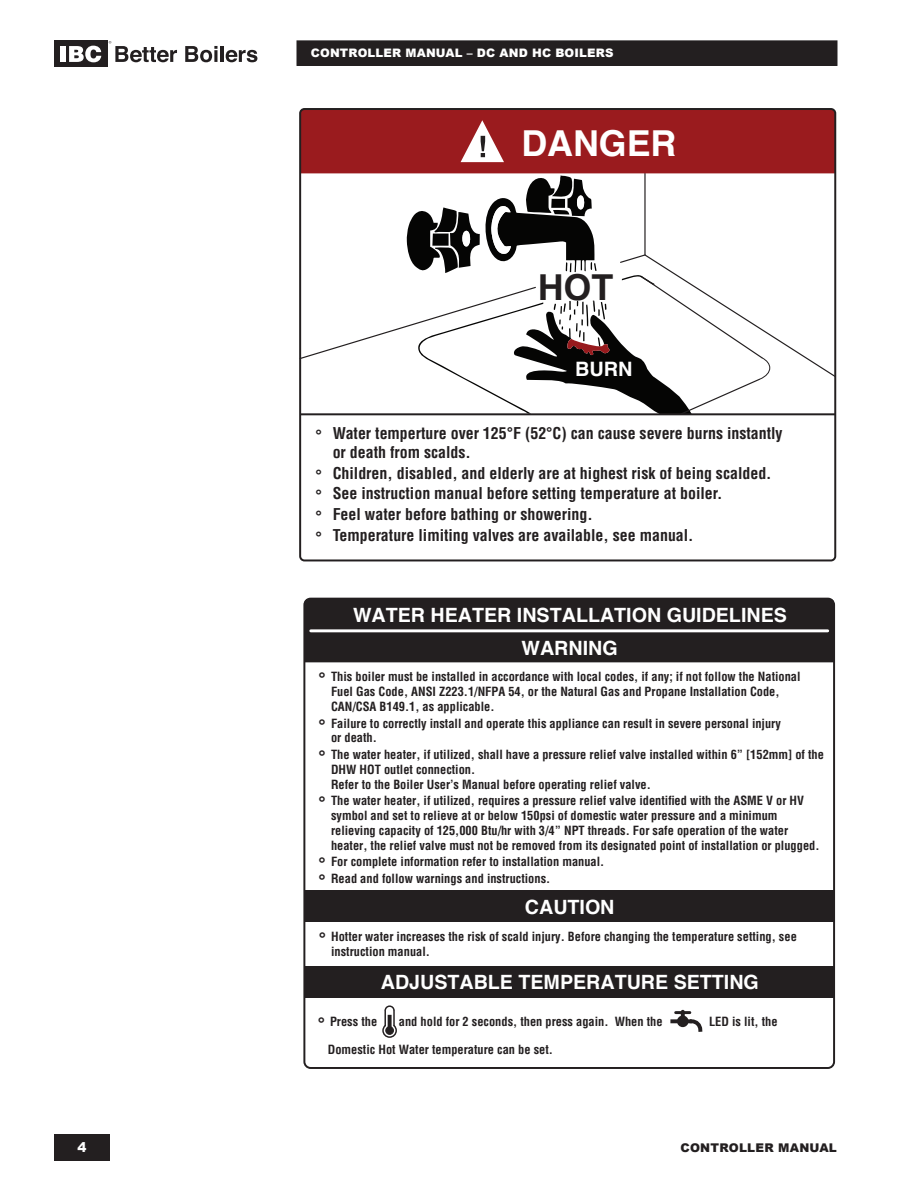
<style>
.page{position:relative;width:918px;height:1188px;background:#fff}
.page>*{position:absolute;margin:0;border:0;box-sizing:border-box;transform-origin:0 0}
.t1{font:700 35.7px "Helvetica";color:#fff}
.t2{font:700 35.7px "Helvetica";color:#231f20}
.t3{font:700 19.8px "Helvetica";color:#fff}
.t4{font:700 19.65px "Helvetica";color:#fff}
.t5{font:700 condensed 15.9px/20.9px "Helvetica";color:#231f20}
.t6{font:900 13.5px "Arial";color:#fff}
.t7{font:700 condensed 12.45px/14.7px "Helvetica";color:#231f20}
.t8{font:900 12px "Arial";letter-spacing:.02em;color:#231f20}
.t9{font:900 11.7px "Arial";letter-spacing:.015em;color:#fff}
.s1{font-stretch:normal}
.s2{font-stretch:normal;font-size:17.7px}
</style>
<div class="page">
<div style="left:54px;top:1134px;width:56px;height:27px;background:#231f20"></div>
<div style="left:297px;top:41px;width:540px;height:24px;background:#231f20"></div>
<div style="left:297px;top:40px;width:540px;height:26px;border:1px solid #231f20"></div>
<div style="left:54px;top:40px;width:54px;height:28px;background:#231f20"></div>
<div style="left:61px;top:46px;width:5px;height:16px;background:#fff"></div>
<svg style="left:69px;top:46px;width:32px;height:16px"></svg>
<svg style="left:185px;top:46px;width:32px;height:16px"></svg>
<hr style="left:221px;top:46px;width:3px;height:16px;background:#231f20">
<svg style="left:226px;top:50px;width:31px;height:12px"></svg>
<svg style="left:109px;top:41px;width:68px;height:21px"></svg>
<svg style="left:299px;top:109px;width:538px;height:307px"></svg>
<div style="left:304px;top:599px;width:530px;height:63px;background:#231f20"></div>
<div style="left:304px;top:891px;width:530px;height:31px;background:#231f20"></div>
<div style="left:304px;top:966px;width:530px;height:32px;background:#231f20"></div>
<hr style="left:311px;top:629px;width:517px;height:3px;background:#fff">
<svg style="left:382px;top:1005px;width:15px;height:33px"></svg>
<svg style="left:388px;top:1015px;width:4px;height:11px"></svg>
<div style="left:386px;top:1027px;width:7px;height:7px;background:#231f20;border-radius:50%"></div>
<div style="left:385px;top:1026px;width:9px;height:9px;border:1px solid #231f20;border-radius:50%"></div>
<div style="left:678px;top:1017px;width:10px;height:9px;background:#231f20;border-radius:50%"></div>
<div style="left:677px;top:1016px;width:12px;height:11px;border:2px solid #231f20;border-radius:50%"></div>
<hr style="left:676px;top:1011px;width:14px;height:3px;background:#231f20">
<svg style="left:670px;top:1019px;width:11px;height:4px"></svg>
<svg style="left:681px;top:1012px;width:22px;height:20px"></svg>
<p class="t9" style="left:311px;top:45px;width:304px">CONTROLLER MANUAL – DC AND HC BOILERS</p>
<h1 class="t1" style="left:521px;top:115px;width:156px">DANGER</h1>
<h1 class="t2" style="left:538px;top:258px;width:77px">HOT</h1>
<h2 class="t3" style="left:575px;top:353px;width:59px">BURN</h2>
<p class="t5" style="left:333px;top:423px;width:451px;line-height:18.9px;text-indent:-17px"><span class="s1">°</span> Water temperture over 125°F (52°C) can cause severe burns instantly or death from scalds.</p>
<p class="t5" style="left:315px;top:462px;width:458px"><span class="s1">°</span> Children, disabled, and elderly are at highest risk of being scalded. <span class="s1">°</span> See instruction manual before setting temperature at boiler.<br><span class="s1">°</span> Feel water before bathing or showering.<br><span class="s1">°</span> Temperature limiting valves are available, see manual.</p>
<h3 class="t4" style="left:353px;top:599px;width:435px">WATER HEATER INSTALLATION GUIDELINES</h3>
<h3 class="t4" style="left:521px;top:632px;width:98px">WARNING</h3>
<p class="t7" style="left:331px;top:669px;width:471px;text-indent:-12px"><span class="s2">°</span> This boiler must be installed in accordance with local codes, if any; if not follow the National<br>Fuel Gas Code, ANSI Z223.1/NFPA 54, or the Natural Gas and Propane Installation Code,<br>CAN/CSA B149.1, as applicable.</p>
<p class="t7" style="left:331px;top:716px;width:451px;text-indent:-12px"><span class="s2">°</span> Failure to correctly install and operate this appliance can result in severe personal injury or death.</p>
<p class="t7" style="left:331px;top:747px;width:494px;text-indent:-12px"><span class="s2">°</span> The water heater, if utilized, shall have a pressure relief valve installed within 6” [152mm] of the<br>DHW HOT outlet connection.<br>Refer to the Boiler User’s Manual before operating relief valve.</p>
<p class="t7" style="left:331px;top:793px;width:490px;text-indent:-12px"><span class="s2">°</span> The water heater, if utilized, requires a pressure relief valve identified with the ASME V or HV symbol and set to relieve at or below 150psi of domestic water pressure and a minimum relieving capacity of 125,000 Btu/hr with 3/4” NPT threads. For safe operation of the water heater, the relief valve must not be removed from its designated point of installation or plugged.</p>
<p class="t7" style="left:319px;top:853px;width:287px;line-height:16.6px"><span class="s2">°</span> For complete information refer to installation manual. <span class="s2">°</span> Read and follow warnings and instructions.</p>
<h3 class="t4" style="left:525px;top:891px;width:91px">CAUTION</h3>
<p class="t7" style="left:331px;top:929px;width:467px;text-indent:-12px"><span class="s2">°</span> Hotter water increases the risk of scald injury. Before changing the temperature setting, see instruction manual.</p>
<h3 class="t4" style="left:381px;top:966px;width:380px">ADJUSTABLE TEMPERATURE SETTING</h3>
<p class="t7" style="left:318px;top:1014px;width:61px"><span class="s2">°</span> Press the</p>
<p class="t7" style="left:399px;top:1014px;width:265px">and hold for 2 seconds, then press again. When the</p>
<p class="t7" style="left:709px;top:1014px;width:70px">LED is lit, the</p>
<p class="t7" style="left:328px;top:1042px;width:227px">Domestic Hot Water temperature can be set.</p>
<p class="t6" style="left:77px;top:1138px;width:11px">4</p>
<p class="t8" style="left:680px;top:1139px;width:158px">CONTROLLER MANUAL</p>
</div>
